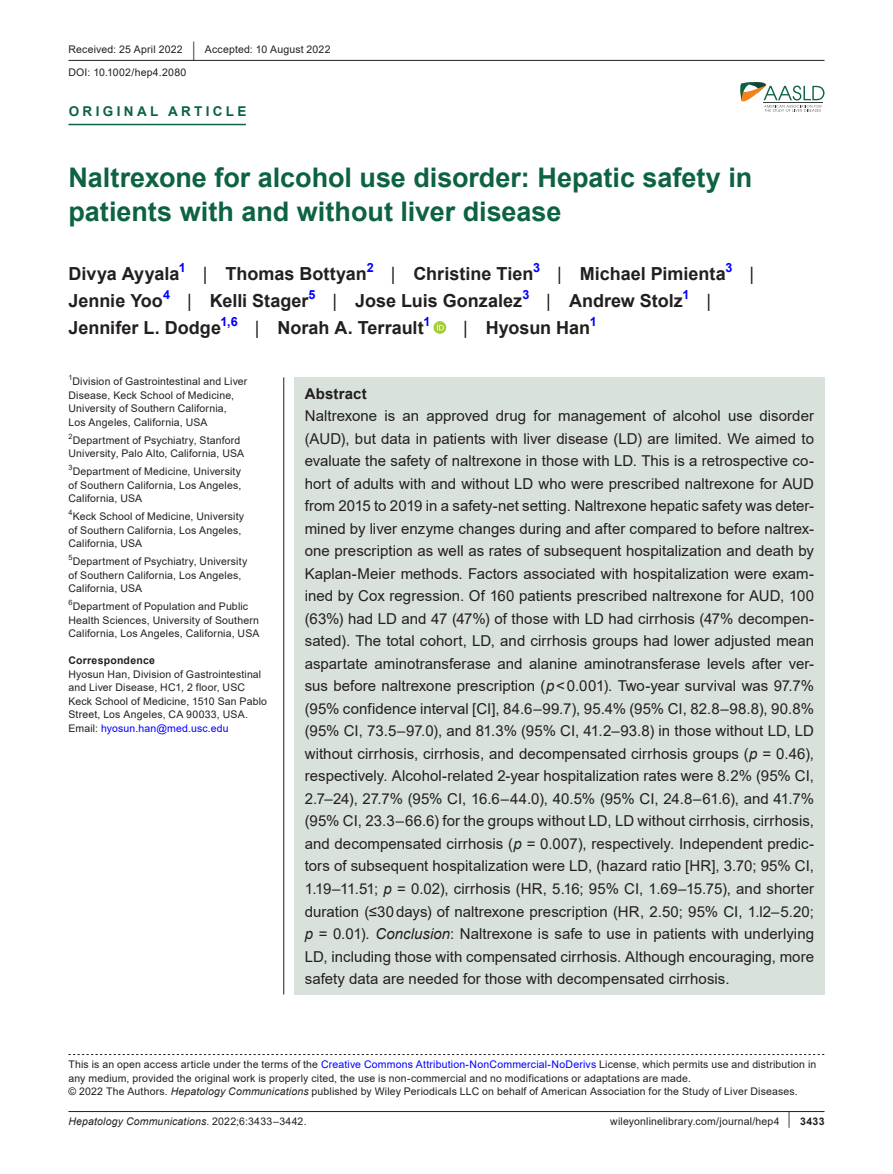
<style>
.page{position:relative;width:893px;height:1174px;background:#fff}
.page>*{position:absolute;margin:0;border:0;box-sizing:border-box;transform-origin:0 0}
.t1{font:700 27px/34.5px "Arial";color:#0d6341}
.t2{font:700 18px "Arial";color:#231f20}
.t3{font:18px "Arial";color:#231f20}
.t4{font:15px/22.5px "Arial";letter-spacing:.005em;color:#231f20;text-align:justify}
.t5{font:700 15px "Arial";letter-spacing:.01em;color:#231f20}
.t6{font:700 13.5px "Arial";letter-spacing:.25em;color:#0d6341}
.t7{font:700 12.6px "Arial";color:#00f}
.t8{font:10.5px/13.5px "Arial";letter-spacing:.015em;color:#231f20}
.t9{font:italic 10.5px "Arial";letter-spacing:.015em;color:#231f20}
.t10{font:700 10.5px "Arial";letter-spacing:.02em;color:#231f20}
.s1{font-size:19.5px}
.s2{font-weight:400}
.s3{color:#00f}
.s4{font-style:italic}
.s5{font-style:normal}
.s6{font-size:17.4px}
.s7{font-weight:700}
</style>
<div class="page">
<hr style="left:68px;top:1111px;width:756px;height:1px;background:#231f20">
<svg style="left:740px;top:82px;width:84px;height:30px"></svg>
<hr style="left:68px;top:60px;width:756px;height:1px;background:#231f20">
<hr style="left:68px;top:124px;width:178px;height:1px;background:#0d6341">
<svg style="left:433px;top:321px;width:13px;height:13px"></svg>
<svg style="left:437px;top:323px;width:7px;height:7px"></svg>
<svg style="left:68px;top:1054px;width:756px;height:1px"></svg>
<div style="left:294px;top:377px;width:530px;height:617px;background:#d9e1db"></div>
<hr style="left:283px;top:377px;width:1px;height:617px;background:#231f20">
<p class="t8" style="left:68px;top:38px;width:264px;line-height:22.5px">Received: 25 April 2022 <span class="s1">|</span> Accepted: 10 August 2022<br>DOI: 10.1002/hep4.2080</p>
<p class="t6" style="left:69px;top:102px;width:179px">ORIGINAL ARTICLE</p>
<h1 class="t1" style="left:68px;top:160px;width:685px">Naltrexone for alcohol use disorder: Hepatic safety in patients with and without liver disease</h1>
<p class="t2" style="left:68px;top:261px;width:112px">Divya Ayyala</p>
<p class="t7" style="left:179px;top:258px;width:9px">1</p>
<p class="t2" style="left:203px;top:261px;width:166px"><span class="s2">|</span> Thomas Bottyan</p>
<p class="t7" style="left:367px;top:258px;width:9px">2</p>
<p class="t2" style="left:391px;top:261px;width:144px"><span class="s2">|</span> Christine Tien</p>
<p class="t7" style="left:533px;top:258px;width:9px">3</p>
<p class="t2" style="left:557px;top:261px;width:170px"><span class="s2">|</span> Michael Pimienta</p>
<p class="t7" style="left:726px;top:258px;width:9px">3</p>
<p class="t3" style="left:749px;top:261px;width:6px">|</p>
<p class="t2" style="left:68px;top:288px;width:96px">Jennie Yoo</p>
<p class="t7" style="left:163px;top:285px;width:9px">4</p>
<p class="t2" style="left:187px;top:288px;width:123px"><span class="s2">|</span> Kelli Stager</p>
<p class="t7" style="left:309px;top:285px;width:9px">5</p>
<p class="t2" style="left:332px;top:288px;width:191px"><span class="s2">|</span> Jose Luis Gonzalez</p>
<p class="t7" style="left:522px;top:285px;width:9px">3</p>
<p class="t2" style="left:546px;top:288px;width:138px"><span class="s2">|</span> Andrew Stolz</p>
<p class="t7" style="left:683px;top:285px;width:9px">1</p>
<p class="t3" style="left:707px;top:288px;width:6px">|</p>
<p class="t2" style="left:68px;top:315px;width:154px">Jennifer L. Dodge</p>
<p class="t7" style="left:220px;top:312px;width:19px">1,6</p>
<p class="t2" style="left:255px;top:315px;width:170px"><span class="s2">|</span> Norah A. Terrault</p>
<p class="t7" style="left:423px;top:312px;width:9px">1</p>
<p class="t2" style="left:463px;top:315px;width:129px"><span class="s2">|</span> Hyosun Han</p>
<p class="t7" style="left:590px;top:312px;width:9px">1</p>
<p class="t8" style="left:68px;top:374px;width:180px"><sup>1</sup>Division of Gastrointestinal and Liver Disease, Keck School of Medicine, University of Southern California,<br>Los Angeles, California, USA</p>
<p class="t8" style="left:68px;top:433px;width:177px"><sup>2</sup>Department of Psychiatry, Stanford<br>University, Palo Alto, California, USA</p>
<p class="t8" style="left:68px;top:464px;width:174px;text-align:justify"><sup>3</sup>Department of Medicine, University of Southern California, Los Angeles, California, USA</p>
<p class="t8" style="left:68px;top:509px;width:177px"><sup>4</sup>Keck School of Medicine, University of Southern California, Los Angeles,<br>California, USA</p>
<p class="t8" style="left:68px;top:554px;width:180px"><sup>5</sup>Department of Psychiatry, University of Southern California, Los Angeles,<br>California, USA</p>
<p class="t8" style="left:68px;top:599px;width:193px"><sup>6</sup>Department of Population and Public<br>Health Sciences, University of Southern<br>California, Los Angeles, California, USA</p>
<p class="t10" style="left:68px;top:653px;width:88px">Correspondence</p>
<p class="t8" style="left:68px;top:667px;width:200px">Hyosun Han, Division of Gastrointestinal and Liver Disease, HC1, 2 floor, USC Keck School of Medicine, 1510 San Pablo Street, Los Angeles, CA 90033, USA.<br>Email: <span class="s3">hyosun.han@med.usc.edu</span></p>
<p class="t5" style="left:305px;top:383px;width:64px">Abstract</p>
<p class="t4" style="left:305px;top:405px;width:511px">Naltrexone is an approved drug for management of alcohol use disorder (AUD), but data in patients with liver disease (LD) are limited. We aimed to evaluate the safety of naltrexone in those with LD. This is a retrospective co&shy;hort of adults with and without LD who were prescribed naltrexone for AUD from 2015 to 2019 in a safety-net setting. Naltrexone hepatic safety was deter&shy;mined by liver enzyme changes during and after compared to before naltrex&shy;one prescription as well as rates of subsequent hospitalization and death by Kaplan-Meier methods. Factors associated with hospitalization were exam&shy;ined by Cox regression. Of 160 patients prescribed naltrexone for AUD, 100 (63%) had LD and 47 (47%) of those with LD had cirrhosis (47% decompen&shy;sated). The total cohort, LD, and cirrhosis groups had lower adjusted mean aspartate aminotransferase and alanine aminotransferase levels after ver&shy;sus before naltrexone prescription (<span class="s4">p</span>&lt;0.001). Two-year survival was 97.7% (95% confidence interval [CI], 84.6–99.7), 95.4% (95% CI, 82.8–98.8), 90.8% (95% CI, 73.5–97.0), and 81.3% (95% CI, 41.2–93.8) in those without LD, LD without cirrhosis, cirrhosis, and decompensated cirrhosis groups (<span class="s4">p</span> = 0.46), respectively. Alcohol-related 2-year hospitalization rates were 8.2% (95% CI, 2.7–24), 27.7% (95% CI, 16.6–44.0), 40.5% (95% CI, 24.8–61.6), and 41.7% (95% CI, 23.3–66.6) for the groups without LD, LD without cirrhosis, cirrhosis, and decompensated cirrhosis (<span class="s4">p</span> = 0.007), respectively. Independent predic&shy;tors of subsequent hospitalization were LD, (hazard ratio [HR], 3.70; 95% CI, 1.19–11.51; <span class="s4">p</span> = 0.02), cirrhosis (HR, 5.16; 95% CI, 1.69–15.75), and shorter duration (≤30days) of naltrexone prescription (HR, 2.50; 95% CI, 1.l2–5.20; <span class="s4">p</span> = 0.01). <span class="s4">Conclusion</span>: Naltrexone is safe to use in patients with underlying LD, including those with compensated cirrhosis. Although encouraging, more safety data are needed for those with decompensated cirrhosis.</p>
<p class="t8" style="left:68px;top:1057px;width:749px">This is an open access article under the terms of the <span class="s3">Creative Commons Attribution-NonCommercial-NoDerivs</span> License, which permits use and distribution in any medium, provided the original work is properly cited, the use is non-commercial and no modifications or adaptations are made.<br>© 2022 The Authors. <span class="s4">Hepatology Communications</span> published by Wiley Periodicals LLC on behalf of American Association for the Study of Liver Diseases.</p>
<p class="t9" style="left:68px;top:1115px;width:240px">Hepatology Communications<span class="s5">. 2022;6:3433–3442.</span></p>
<p class="t8" style="left:610px;top:1114px;width:216px">wileyonlinelibrary.com/journal/hep4 <span class="s6">|</span> <span class="s7">3433</span></p>
</div>
